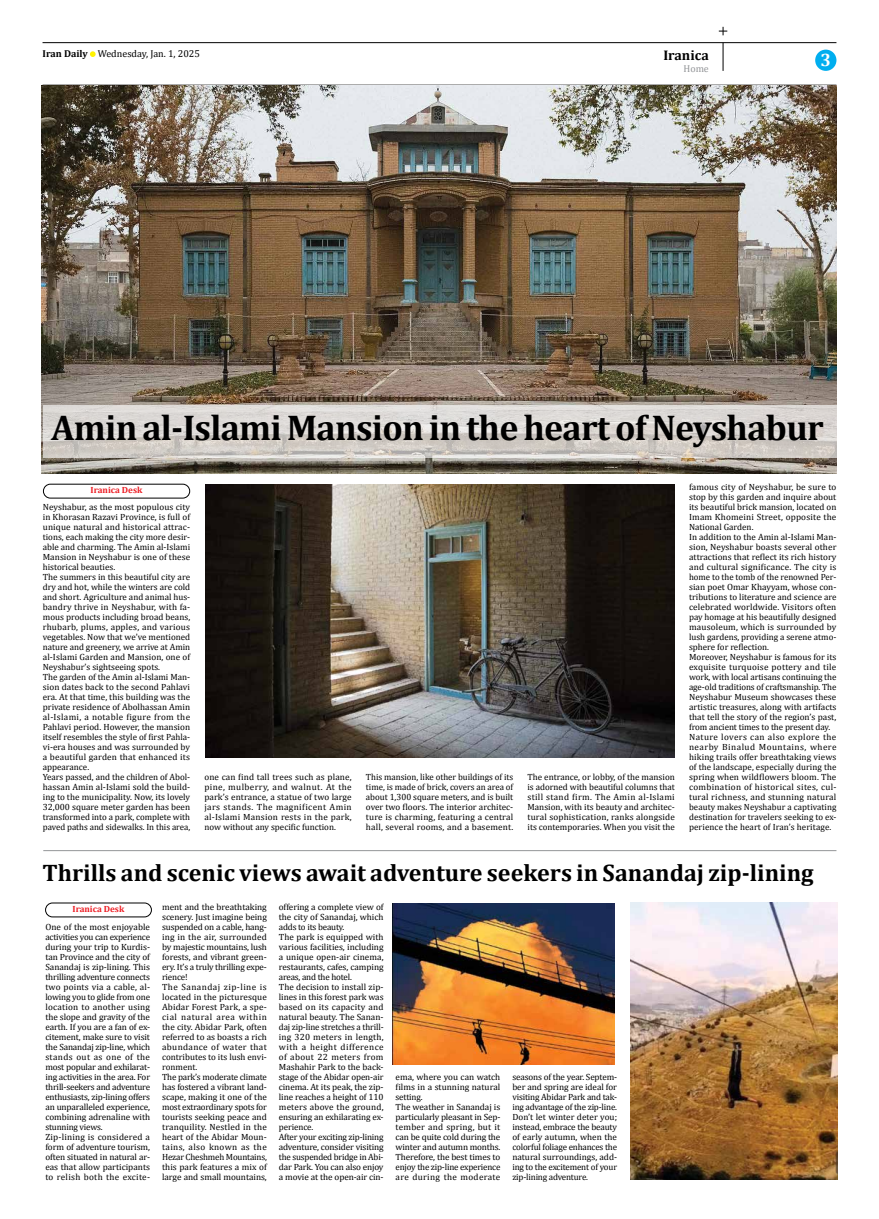
<style>
.page{position:relative;width:879px;height:1219px;background:#fff}
.page>*{position:absolute;margin:0;border:0;box-sizing:border-box;transform-origin:0 0}
.t1{font:700 36px "Cambria";letter-spacing:-.02em;color:#000}
.t2{font:700 24px "Cambria";color:#000}
.t3{font:700 18px "Cambria";color:#fff}
.t4{font:700 14px "Cambria";color:#000}
.t5{font:10px "Cambria";color:#000}
.t6{font:10px "Cambria";color:#939598}
.t7{font:9px/10px "Cambria";color:#000}
.t8{font:700 9px "Cambria";color:#ed1d24}
.s1{font-weight:700}
</style>
<div class="page">
<svg style="left:723px;top:43px;width:1px;height:28px"></svg>
<hr style="left:43px;top:42px;width:793px;height:1px;background:#000">
<div style="left:815px;top:50px;width:21px;height:21px;background:#00aeef;border-radius:50%"></div>
<svg style="left:90px;top:51px;width:6px;height:6px"></svg>
<hr style="left:43px;top:850px;width:793px;height:1px;background:#939598">
<div style="left:43px;top:484px;width:147px;height:14px;border:1px solid #000;border-radius:7px"></div>
<div style="left:45px;top:903px;width:107px;height:14px;border:1px solid #000;border-radius:7px"></div>
<img style="left:42px;top:85px;width:794px;height:388px">
<svg style="left:43px;top:405px;width:793px;height:53px;background:#d7d3ce"></svg>
<img style="left:630px;top:902px;width:208px;height:277px">
<img style="left:393px;top:904px;width:221px;height:160px">
<img style="left:205px;top:485px;width:470px;height:273px">
<svg style="left:719px;top:27px;width:8px;height:8px"></svg>
<p class="t5" style="left:43px;top:50px;width:159px"><span class="s1">Iran Daily</span> Wednesday, Jan. 1, 2025</p>
<h3 class="t4" style="left:663px;top:50px;width:47px">Iranica</h3>
<p class="t6" style="left:683px;top:65px;width:27px">Home</p>
<h3 class="t3" style="left:820px;top:54px;width:12px">3</h3>
<h1 class="t1" style="left:51px;top:415px;width:774px">Amin al-Islami Mansion in the heart of Neyshabur</h1>
<p class="t7" style="left:689px;top:483px;width:149px">famous city of Neyshabur, be sure to stop by this garden and inquire about its beautiful brick mansion, located on Imam Khomeini Street, opposite the National Garden.<br>In addition to the Amin al-Islami Man&shy;sion, Neyshabur boasts several other attractions that reflect its rich history and cultural significance. The city is home to the tomb of the renowned Per&shy;sian poet Omar Khayyam, whose con&shy;tributions to literature and science are celebrated worldwide. Visitors often pay homage at his beautifully designed mausoleum, which is surrounded by lush gardens, providing a serene atmo&shy;sphere for reflection.<br>Moreover, Neyshabur is famous for its exquisite turquoise pottery and tile work, with local artisans continuing the age-old traditions of craftsmanship. The Neyshabur Museum showcases these artistic treasures, along with artifacts that tell the story of the region’s past, from ancient times to the present day.<br>Nature lovers can also explore the nearby Binalud Mountains, where hiking trails offer breathtaking views of the landscape, especially during the spring when wildflowers bloom. The combination of historical sites, cul&shy;tural richness, and stunning natural beauty makes Neyshabur a captivating destination for travelers seeking to ex&shy;perience the heart of Iran’s heritage.</p>
<h2 class="t2" style="left:43px;top:864px;width:773px">Thrills and scenic views await adventure seekers in Sanandaj zip-lining</h2>
<p class="t7" style="left:45px;top:923px;width:106px">One of the most enjoyable activities you can experience during your trip to Kurdis&shy;tan Province and the city of<br>Sanandaj is zip-lining. This thrilling adventure connects two points via a cable, al&shy;lowing you to glide from one location to another using the slope and gravity of the earth. If you are a fan of ex&shy;citement, make sure to visit the Sanandaj zip-line, which stands out as one of the most popular and exhilarat&shy;ing activities in the area. For thrill-seekers and adventure enthusiasts, zip-lining offers an unparalleled experience, combining adrenaline with stunning views.<br>Zip-lining is considered a form of adventure tourism, often situated in natural ar&shy;eas that allow participants to relish both the excite-</p>
<p class="t8" style="left:91px;top:487px;width:53px">Iranica Desk</p>
<p class="t7" style="left:43px;top:503px;width:149px">Neyshabur, as the most populous city in Khorasan Razavi Province, is full of unique natural and historical attrac&shy;tions, each making the city more desir&shy;able and charming. The Amin al-Islami Mansion in Neyshabur is one of these historical beauties.<br>The summers in this beautiful city are dry and hot, while the winters are cold and short. Agriculture and animal hus&shy;bandry thrive in Neyshabur, with fa&shy;mous products including broad beans, rhubarb, plums, apples, and various vegetables. Now that we’ve mentioned nature and greenery, we arrive at Amin al-Islami Garden and Mansion, one of Neyshabur’s sightseeing spots.<br>The garden of the Amin al-Islami Man&shy;sion dates back to the second Pahlavi era. At that time, this building was the private residence of Abolhassan Amin al-Islami, a notable figure from the Pahlavi period. However, the mansion itself resembles the style of first Pahla&shy;vi-era houses and was surrounded by a beautiful garden that enhanced its appearance.<br>Years passed, and the children of Abol&shy;hassan Amin al-Islami sold the build&shy;ing to the municipality. Now, its lovely 32,000 square meter garden has been transformed into a park, complete with paved paths and sidewalks. In this area,</p>
<p class="t7" style="left:204px;top:772px;width:149px;text-align:justify">one can find tall trees such as plane, pine, mulberry, and walnut. At the park’s entrance, a statue of two large jars stands. The magnificent Amin al-Islami Mansion rests in the park, now without any specific function.</p>
<p class="t7" style="left:366px;top:773px;width:149px;text-align:justify">This mansion, like other buildings of its time, is made of brick, covers an area of about 1,300 square meters, and is built over two floors. The interior architec&shy;ture is charming, featuring a central hall, several rooms, and a basement.</p>
<p class="t7" style="left:527px;top:773px;width:149px;text-align:justify">The entrance, or lobby, of the mansion is adorned with beautiful columns that still stand firm. The Amin al-Islami Mansion, with its beauty and architec&shy;tural sophistication, ranks alongside its contemporaries. When you visit the</p>
<p class="t7" style="left:162px;top:903px;width:106px">ment and the breathtaking scenery. Just imagine being suspended on a cable, hang&shy;ing in the air, surrounded by majestic mountains, lush forests, and vibrant green&shy;ery. It’s a truly thrilling expe&shy;rience!<br>The Sanandaj zip-line is located in the picturesque<br>Abidar Forest Park, a spe&shy;cial natural area within the city. Abidar Park, often referred to as boasts a rich abundance of water that contributes to its lush envi&shy;ronment.<br>The park’s moderate climate has fostered a vibrant land&shy;scape, making it one of the most extraordinary spots for tourists seeking peace and tranquility. Nestled in the heart of the Abidar Moun&shy;tains, also known as the<br>Hezar Cheshmeh Mountains, this park features a mix of large and small mountains,</p>
<p class="t7" style="left:279px;top:903px;width:106px">offering a complete view of the city of Sanandaj, which adds to its beauty.<br>The park is equipped with various facilities, including a unique open-air cinema, restaurants, cafes, camping areas, and the hotel.<br>The decision to install zip&shy;lines in this forest park was based on its capacity and natural beauty. The Sanan&shy;daj zip-line stretches a thrill&shy;ing 320 meters in length, with a height difference of about 22 meters from<br>Mashahir Park to the back&shy;stage of the Abidar open-air cinema. At its peak, the zip&shy;line reaches a height of 110 meters above the ground, ensuring an exhilarating ex&shy;perience.<br>After your exciting zip-lining adventure, consider visiting the suspended bridge in Abi&shy;dar Park. You can also enjoy a movie at the open-air cin-</p>
<p class="t8" style="left:73px;top:906px;width:53px">Iranica Desk</p>
<p class="t7" style="left:396px;top:1072px;width:106px">ema, where you can watch films in a stunning natural setting.<br>The weather in Sanandaj is particularly pleasant in Sep&shy;tember and spring, but it can be quite cold during the winter and autumn months.<br>Therefore, the best times to enjoy the zip-line experience are during the moderate</p>
<p class="t7" style="left:512px;top:1072px;width:106px;text-align:justify">seasons of the year. Septem&shy;ber and spring are ideal for visiting Abidar Park and tak&shy;ing advantage of the zip-line.<br>Don’t let winter deter you; instead, embrace the beauty of early autumn, when the colorful foliage enhances the natural surroundings, add&shy;ing to the excitement of your zip-lining adventure.</p>
</div>
